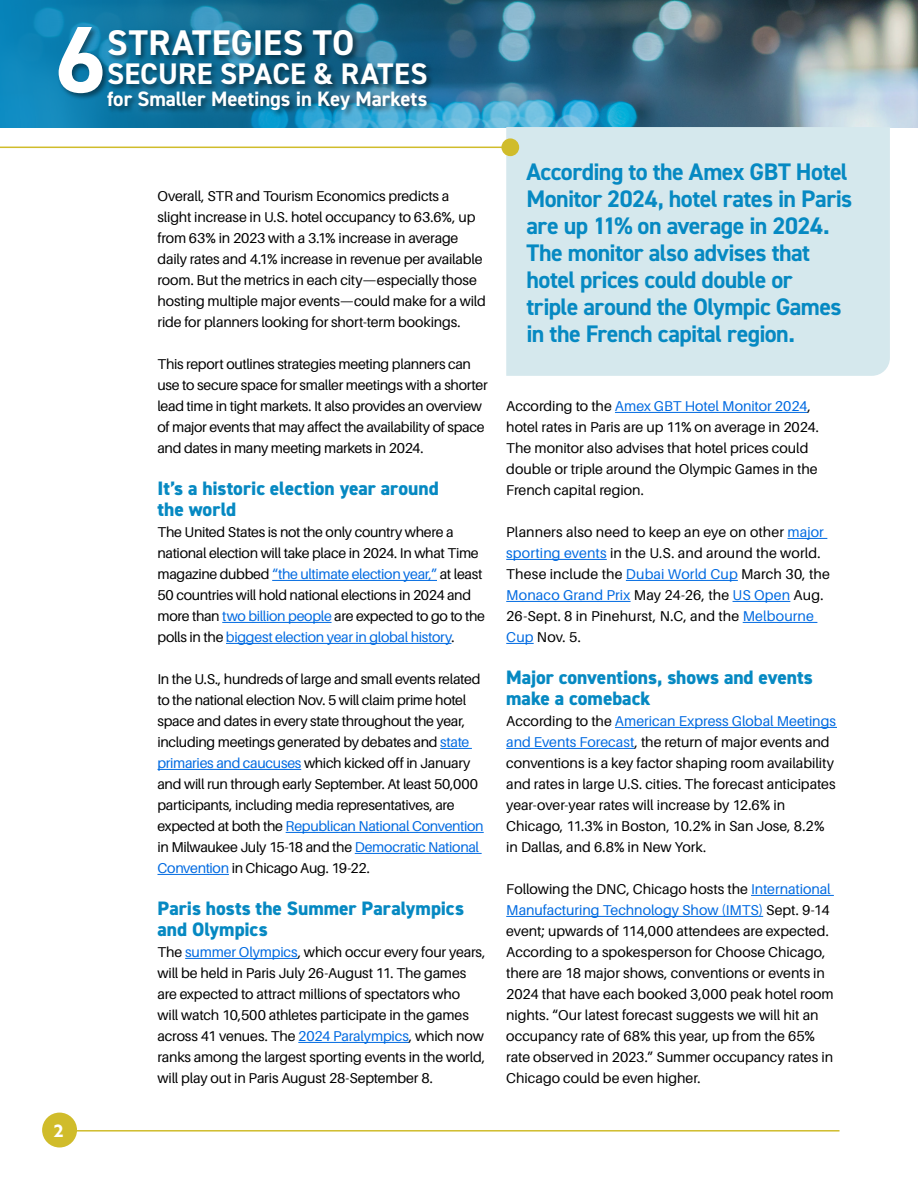
<style>
.page{position:relative;width:918px;height:1188px;background:#fff}
.page>*{position:absolute;margin:0;border:0;box-sizing:border-box;transform-origin:0 0}
.t1{font:700 35.85px "DIN2014";letter-spacing:.015em;color:#fff}
.t2{font:700 29.85px "DIN2014";letter-spacing:.005em;color:#fff}
.t3{font:700 24px/27px "DIN2014";letter-spacing:-.025em;color:#0689c2}
.t4{font:700 20.85px "DIN2014";letter-spacing:-.005em;color:#fff}
.t5{font:800 19.5px/21px "DIN2014";color:#0689c2}
.t6{font:700 16.5px "New Hero";color:#fff}
.t7{font:14.25px/21px "Aileron";letter-spacing:-.015em;color:#000}
.t8{font:14.25px/21px "Aileron";letter-spacing:.01em;color:#000}
.s1{color:#006ae1}
</style>
<div class="page">
<img style="left:0;top:0;width:918px;height:127px">
<div style="left:42px;top:1113px;width:35px;height:35px;background:#d0bc2b;border-radius:50%"></div>
<hr style="left:75px;top:1130px;width:765px;height:2px;background:#d0bc2b">
<div style="left:106px;top:28px;width:328px;height:89px;background:#000;opacity:.45"></div>
<div style="left:57px;top:25px;width:53px;height:76px;background:#000;opacity:.45"></div>
<svg style="left:59px;top:27px;width:44px;height:66px"></svg>
<hr style="left:272px;top:580px;width:165px;height:1px;background:#006ae1">
<hr style="left:222px;top:622px;width:110px;height:1px;background:#006ae1">
<hr style="left:226px;top:643px;width:226px;height:1px;background:#006ae1">
<hr style="left:440px;top:748px;width:32px;height:1px;background:#006ae1">
<hr style="left:157px;top:769px;width:144px;height:1px;background:#006ae1">
<hr style="left:286px;top:832px;width:198px;height:1px;background:#006ae1">
<hr style="left:355px;top:853px;width:127px;height:1px;background:#006ae1">
<hr style="left:157px;top:874px;width:72px;height:1px;background:#006ae1">
<hr style="left:185px;top:958px;width:113px;height:1px;background:#006ae1">
<hr style="left:298px;top:1042px;width:111px;height:1px;background:#006ae1">
<hr style="left:615px;top:412px;width:193px;height:1px;background:#006ae1">
<hr style="left:788px;top:538px;width:39px;height:1px;background:#006ae1">
<hr style="left:506px;top:559px;width:101px;height:1px;background:#006ae1">
<hr style="left:626px;top:580px;width:112px;height:1px;background:#006ae1">
<hr style="left:506px;top:601px;width:125px;height:1px;background:#006ae1">
<hr style="left:733px;top:601px;width:57px;height:1px;background:#006ae1">
<hr style="left:743px;top:622px;width:74px;height:1px;background:#006ae1">
<svg style="left:506px;top:643px;width:28px;height:1px"></svg>
<hr style="left:615px;top:727px;width:222px;height:1px;background:#006ae1">
<hr style="left:506px;top:748px;width:129px;height:1px;background:#006ae1">
<hr style="left:751px;top:895px;width:83px;height:1px;background:#006ae1">
<hr style="left:506px;top:916px;width:257px;height:1px;background:#006ae1">
<div style="left:506px;top:127px;width:384px;height:249px;background:#d5e8ed"></div>
<div style="left:501px;top:138px;width:18px;height:18px;background:#d0bc2b;border-radius:50%"></div>
<hr style="left:0;top:147px;width:513px;height:1px;background:#d0bc2b">
<p class="t6" style="left:54px;top:1119px;width:12px">2</p>
<h1 class="t1" style="left:107px;top:19px;width:249px">STRATEGIES TO</h1>
<h2 class="t2" style="left:107px;top:54px;width:322px">SECURE SPACE &amp; RATES</h2>
<h3 class="t4" style="left:107px;top:85px;width:322px">for Smaller Meetings in Key Markets</h3>
<p class="t7" style="left:157px;top:186px;width:330px">Overall, STR and Tourism Economics predicts a slight increase in U.S. hotel occupancy to 63.6%, up from 63% in 2023 with a 3.1% increase in average daily rates and 4.1% increase in revenue per available room. But the metrics in each city—especially those hosting multiple major events—could make for a wild ride for planners looking for short-term bookings.</p>
<p class="t7" style="left:157px;top:354px;width:332px">This report outlines strategies meeting planners can use to secure space for smaller meetings with a shorter lead time in tight markets. It also provides an overview of major events that may affect the availability of space and dates in many meeting markets in 2024.</p>
<h3 class="t5" style="left:157px;top:478px;width:283px">It’s a historic election year around the world</h3>
<p class="t7" style="left:157px;top:522px;width:329px">The United States is not the only country where a national election will take place in 2024. In what Time magazine dubbed <span class="s1">“the ultimate election year,”</span> at least 50 countries will hold national elections in 2024 and more than <span class="s1">two billion people</span> are expected to go to the polls in the <span class="s1">biggest election year in global history</span>.</p>
<p class="t7" style="left:157px;top:669px;width:328px">In the U.S., hundreds of large and small events related to the national election Nov. 5 will claim prime hotel space and dates in every state throughout the year, including meetings generated by debates and <span class="s1">state primaries and caucuses</span> which kicked off in January and will run through early September. At least 50,000 participants, including media representatives, are expected at both the <span class="s1">Republican National Convention </span>in Milwaukee July 15-18 and the <span class="s1">Democratic National Convention</span> in Chicago Aug. 19-22.</p>
<h3 class="t5" style="left:157px;top:898px;width:308px">Paris hosts the Summer Paralympics and Olympics</h3>
<p class="t7" style="left:157px;top:942px;width:330px">The <span class="s1">summer Olympics</span>, which occur every four years, will be held in Paris July 26-August 11. The games are expected to attract millions of spectators who<br>will watch 10,500 athletes participate in the games across 41 venues. The <span class="s1">2024 Paralympics</span>, which now ranks among the largest sporting events in the world, will play out in Paris August 28-September 8.</p>
<h3 class="t3" style="left:526px;top:158px;width:327px">According to the Amex GBT Hotel<br>Monitor 2024, hotel rates in Paris are up 11% on average in 2024.<br>The monitor also advises that hotel prices could double or<br>triple around the Olympic Games in the French capital region.</h3>
<p class="t7" style="left:506px;top:396px;width:314px">According to the <span class="s1">Amex GBT Hotel Monitor 2024</span>, hotel rates in Paris are up 11% on average in 2024.<br>The monitor also advises that hotel prices could double or triple around the Olympic Games in the French capital region.</p>
<p class="t8" style="left:506px;top:522px;width:325px">Planners also need to keep an eye on other <span class="s1">major sporting events</span> in the U.S. and around the world.<br>These include the <span class="s1">Dubai World Cup</span> March 30, the <span class="s1">Monaco Grand Prix</span> May 24-26, the <span class="s1">US Open</span> Aug.<br>26-Sept. 8 in Pinehurst, N.C, and the <span class="s1">Melbourne Cup</span> Nov. 5.</p>
<h3 class="t5" style="left:506px;top:667px;width:308px">Major conventions, shows and events make a comeback</h3>
<p class="t7" style="left:506px;top:711px;width:331px">According to the <span class="s1">American Express Global Meetings and Events Forecast</span>, the return of major events and conventions is a key factor shaping room availability and rates in large U.S. cities. The forecast anticipates year-over-year rates will increase by 12.6% in Chicago, 11.3% in Boston, 10.2% in San Jose, 8.2% in Dallas, and 6.8% in New York.</p>
<p class="t7" style="left:506px;top:879px;width:329px">Following the DNC, Chicago hosts the <span class="s1">International Manufacturing Technology Show (IMTS)</span> Sept. 9-14 event; upwards of 114,000 attendees are expected.<br>According to a spokesperson for Choose Chicago, there are 18 major shows, conventions or events in 2024 that have each booked 3,000 peak hotel room nights. “Our latest forecast suggests we will hit an occupancy rate of 68% this year, up from the 65% rate observed in 2023.” Summer occupancy rates in Chicago could be even higher.</p>
</div>
